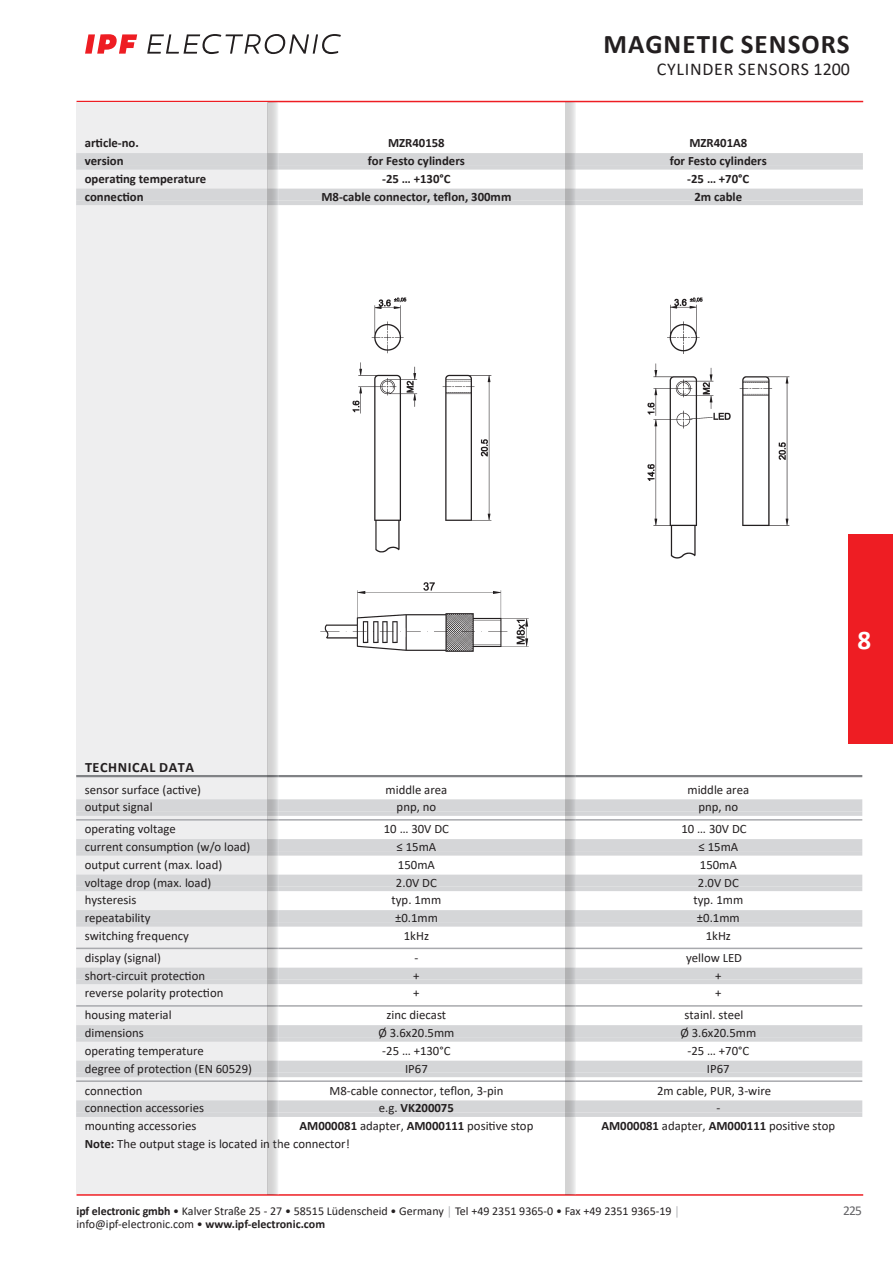
<style>
.page{position:relative;width:893px;height:1263px;background:#fff}
.page>*{position:absolute;margin:0;border:0;box-sizing:border-box;transform-origin:0 0}
.t1{font:700 27px "Calibri";letter-spacing:.04em;color:#231f20}
.t2{font:700 27px "Calibri";color:#fff}
.t3{font:18px "Calibri";letter-spacing:.04em;color:#231f20}
.t4{font:700 14.25px "Calibri";letter-spacing:.04em;color:#231f20}
.t5{font:13.5px "Calibri";color:#636366}
.t6{font:12.75px "Calibri";color:#231f20}
.t7{font:700 12.75px "Calibri";color:#231f20}
.t8{font:12px "Calibri";color:#231f20}
.s1{font-weight:400}
.s2{font-weight:700}
.s3{font-weight:700;color:#a8a9ad}
</style>
<div class="page">
<svg style="left:147px;top:34px;width:194px;height:20px"></svg>
<svg style="left:85px;top:34px;width:52px;height:20px"></svg>
<hr style="left:77px;top:101px;width:786px;height:1px;background:#ee1d23">
<hr style="left:77px;top:1194px;width:786px;height:2px;background:#ee1d23">
<div style="left:77px;top:102px;width:191px;height:1092px;background:#eeeeef"></div>
<hr style="left:76px;top:775px;width:786px;height:2px;background:#808285">
<div style="left:76px;top:799px;width:786px;height:12px;background:#d5d6d8"></div>
<div style="left:76px;top:811px;width:786px;height:5px;background:#d5d6d8"></div>
<hr style="left:76px;top:819px;width:786px;height:1px;background:#a8a9ad">
<div style="left:76px;top:839px;width:786px;height:12px;background:#d5d6d8"></div>
<div style="left:76px;top:851px;width:786px;height:5px;background:#d5d6d8"></div>
<div style="left:76px;top:875px;width:786px;height:12px;background:#d5d6d8"></div>
<hr style="left:76px;top:887px;width:786px;height:4px;background:#d5d6d8">
<div style="left:76px;top:910px;width:786px;height:12px;background:#d5d6d8"></div>
<div style="left:76px;top:922px;width:786px;height:5px;background:#d5d6d8"></div>
<hr style="left:76px;top:948px;width:786px;height:1px;background:#a8a9ad">
<div style="left:76px;top:968px;width:786px;height:12px;background:#d5d6d8"></div>
<hr style="left:76px;top:980px;width:786px;height:4px;background:#d5d6d8">
<hr style="left:76px;top:1005px;width:786px;height:2px;background:#a8a9ad">
<div style="left:76px;top:1025px;width:786px;height:12px;background:#d5d6d8"></div>
<div style="left:76px;top:1037px;width:786px;height:5px;background:#d5d6d8"></div>
<div style="left:76px;top:1061px;width:786px;height:12px;background:#d5d6d8"></div>
<hr style="left:76px;top:1073px;width:786px;height:4px;background:#d5d6d8">
<hr style="left:76px;top:1080px;width:786px;height:2px;background:#a8a9ad">
<div style="left:76px;top:1100px;width:786px;height:12px;background:#d5d6d8"></div>
<div style="left:76px;top:1112px;width:786px;height:5px;background:#d5d6d8"></div>
<div style="left:76px;top:153px;width:787px;height:12px;background:#d5d6d8"></div>
<div style="left:76px;top:165px;width:787px;height:5px;background:#d5d6d8"></div>
<div style="left:76px;top:189px;width:787px;height:12px;background:#d5d6d8"></div>
<hr style="left:76px;top:201px;width:787px;height:4px;background:#d5d6d8">
<svg style="left:268px;top:102px;width:10px;height:1092px;background:#d4d4d5"></svg>
<svg style="left:565px;top:102px;width:11px;height:1092px;background:#d6d6d7"></svg>
<img style="left:353px;top:297px;width:139px;height:256px">
<img style="left:647px;top:297px;width:143px;height:261px">
<img style="left:320px;top:583px;width:208px;height:68px">
<div style="left:848px;top:534px;width:45px;height:209px;background:#ee1d23"></div>
<h1 class="t1" style="left:604px;top:25px;width:247px">MAGNETIC SENSORS</h1>
<h2 class="t3" style="left:657px;top:57px;width:195px">CYLINDER SENSORS 1200</h2>
<p class="t7" style="left:85px;top:134px;width:56px">article-no.</p>
<p class="t7" style="left:388px;top:134px;width:58px">MZR40158</p>
<p class="t7" style="left:689px;top:134px;width:59px">MZR401A8</p>
<p class="t7" style="left:85px;top:152px;width:40px">version</p>
<p class="t7" style="left:368px;top:152px;width:99px">for Festo cylinders</p>
<p class="t7" style="left:670px;top:152px;width:99px">for Festo cylinders</p>
<p class="t7" style="left:85px;top:170px;width:123px">operating temperature</p>
<p class="t7" style="left:382px;top:170px;width:70px">-25 … +130°C</p>
<p class="t7" style="left:687px;top:170px;width:64px">-25 … +70°C</p>
<p class="t7" style="left:85px;top:187px;width:60px">connection</p>
<p class="t7" style="left:321px;top:187px;width:191px">M8-cable connector, teflon, 300mm</p>
<p class="t7" style="left:694px;top:187px;width:49px">2m cable</p>
<h1 class="t2" style="left:857px;top:621px;width:15px">8</h1>
<p class="t4" style="left:85px;top:757px;width:111px">TECHNICAL DATA</p>
<p class="t6" style="left:85px;top:780px;width:118px">sensor surface (active)</p>
<p class="t6" style="left:386px;top:780px;width:63px">middle area</p>
<p class="t6" style="left:687px;top:780px;width:63px">middle area</p>
<p class="t6" style="left:85px;top:798px;width:69px">output signal</p>
<p class="t6" style="left:397px;top:798px;width:41px">pnp, no</p>
<p class="t6" style="left:699px;top:798px;width:41px">pnp, no</p>
<p class="t6" style="left:85px;top:820px;width:93px">operating voltage</p>
<p class="t6" style="left:384px;top:820px;width:67px">10 … 30V DC</p>
<p class="t6" style="left:681px;top:820px;width:67px">10 … 30V DC</p>
<p class="t6" style="left:85px;top:838px;width:167px">current consumption (w/o load)</p>
<p class="t6" style="left:397px;top:838px;width:41px">≤ 15mA</p>
<p class="t6" style="left:698px;top:838px;width:41px">≤ 15mA</p>
<p class="t6" style="left:85px;top:856px;width:139px">output current (max. load)</p>
<p class="t6" style="left:398px;top:856px;width:38px">150mA</p>
<p class="t6" style="left:700px;top:856px;width:38px">150mA</p>
<p class="t6" style="left:85px;top:873px;width:128px">voltage drop (max. load)</p>
<p class="t6" style="left:396px;top:873px;width:42px">2.0V DC</p>
<p class="t6" style="left:698px;top:873px;width:42px">2.0V DC</p>
<p class="t6" style="left:85px;top:891px;width:53px">hysteresis</p>
<p class="t6" style="left:392px;top:891px;width:51px">typ. 1mm</p>
<p class="t6" style="left:693px;top:891px;width:51px">typ. 1mm</p>
<p class="t6" style="left:85px;top:909px;width:67px">repeatability</p>
<p class="t6" style="left:395px;top:909px;width:44px">±0.1mm</p>
<p class="t6" style="left:697px;top:909px;width:44px">±0.1mm</p>
<p class="t6" style="left:85px;top:927px;width:106px">switching frequency</p>
<p class="t6" style="left:404px;top:927px;width:27px">1kHz</p>
<p class="t6" style="left:706px;top:927px;width:27px">1kHz</p>
<p class="t6" style="left:85px;top:949px;width:78px">display (signal)</p>
<p class="t6" style="left:414px;top:949px;width:5px">-</p>
<p class="t6" style="left:686px;top:949px;width:58px">yellow LED</p>
<p class="t6" style="left:85px;top:966px;width:122px">short-circuit protection</p>
<p class="t6" style="left:413px;top:966px;width:8px">+</p>
<p class="t6" style="left:715px;top:966px;width:8px">+</p>
<p class="t6" style="left:85px;top:984px;width:140px">reverse polarity protection</p>
<p class="t6" style="left:413px;top:984px;width:8px">+</p>
<p class="t6" style="left:715px;top:984px;width:8px">+</p>
<p class="t6" style="left:85px;top:1006px;width:88px">housing material</p>
<p class="t6" style="left:387px;top:1006px;width:61px">zinc diecast</p>
<p class="t6" style="left:685px;top:1006px;width:60px">stainl. steel</p>
<p class="t6" style="left:85px;top:1024px;width:61px">dimensions</p>
<p class="t6" style="left:378px;top:1024px;width:77px">Ø 3.6x20.5mm</p>
<p class="t6" style="left:680px;top:1024px;width:77px">Ø 3.6x20.5mm</p>
<p class="t6" style="left:85px;top:1042px;width:121px">operating temperature</p>
<p class="t6" style="left:382px;top:1042px;width:70px">-25 … +130°C</p>
<p class="t6" style="left:687px;top:1042px;width:63px">-25 … +70°C</p>
<p class="t6" style="left:85px;top:1059px;width:169px">degree of protection (EN 60529)</p>
<p class="t6" style="left:405px;top:1059px;width:24px">IP67</p>
<p class="t6" style="left:707px;top:1059px;width:24px">IP67</p>
<p class="t6" style="left:85px;top:1081px;width:59px">connection</p>
<p class="t6" style="left:329px;top:1081px;width:175px">M8-cable connector, teflon, 3-pin</p>
<p class="t6" style="left:657px;top:1081px;width:116px">2m cable, PUR, 3-wire</p>
<p class="t6" style="left:85px;top:1099px;width:121px">connection accessories</p>
<p class="t7" style="left:379px;top:1099px;width:76px"><span class="s1">e.g.</span> VK200075</p>
<p class="t6" style="left:716px;top:1099px;width:5px">-</p>
<p class="t6" style="left:85px;top:1117px;width:113px">mounting accessories</p>
<p class="t6" style="left:299px;top:1117px;width:235px"><span class="s2">AM000081</span> adapter, <span class="s2">AM000111</span> positive stop</p>
<p class="t6" style="left:601px;top:1117px;width:235px"><span class="s2">AM000081</span> adapter, <span class="s2">AM000111</span> positive stop</p>
<p class="t6" style="left:85px;top:1135px;width:267px"><span class="s2">Note:</span> The output stage is located in the connector!</p>
<p class="t8" style="left:77px;top:1203px;width:605px"><span class="s2">ipf electronic gmbh</span> • Kalver Straße 25 - 27 • 58515 Lüdenscheid • Germany <span class="s3">│</span> Tel +49 2351 9365-0 • Fax +49 2351 9365-19 <span class="s3">│</span></p>
<p class="t5" style="left:843px;top:1201px;width:21px">225</p>
<p class="t8" style="left:77px;top:1215px;width:250px">info@ipf-electronic.com • <span class="s2">www.ipf-electronic.com</span></p>
</div>
